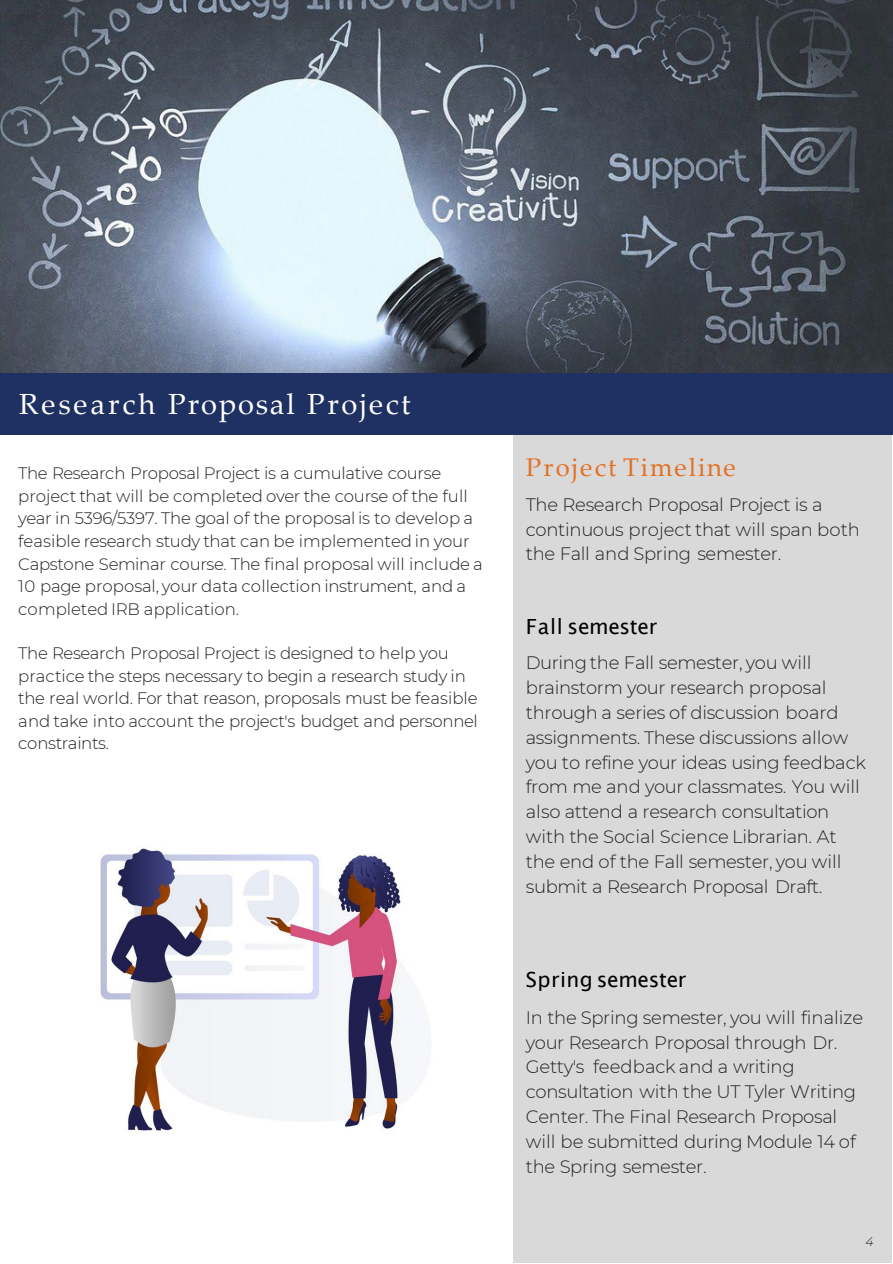
<style>
.page{position:relative;width:893px;height:1264px;background:#fff}
.page>*{position:absolute;margin:0;border:0;box-sizing:border-box;transform-origin:0 0}
.t1{font:29.1px "Palatino Linotype";letter-spacing:.085em;color:#fff}
.t2{font:25.5px "Palatino Linotype";letter-spacing:.075em;color:#e37025}
.t3{font:20.85px "Lucida Sans Unicode";letter-spacing:-.01em;color:#000}
.t4{font:300 18px/24.9px "Montserrat";letter-spacing:-.015em;color:#212121}
.t5{font:300 16.5px/22.5px "Montserrat";letter-spacing:-.015em;color:#212121}
.t6{font:italic 300 12.6px "Montserrat";color:#212121}
</style>
<div class="page">
<div style="left:513px;top:435px;width:379px;height:827px;background:#d9d9d9"></div>
<img style="left:0;top:0;width:892px;height:373px">
<div style="left:0;top:373px;width:892px;height:62px;background:#1f3162"></div>
<img style="left:101px;top:846px;width:326px;height:285px">
<p class="t1" style="left:19px;top:384px;width:393px">Research Proposal Project</p>
<p class="t5" style="left:18px;top:461px;width:466px">The Research Proposal Project is a cumulative course project that will be completed over the course of the full year in 5396/5397. The goal of the proposal is to develop a feasible research study that can be implemented in your Capstone Seminar course. The final proposal will include a 10 page proposal, your data collection instrument, and a completed IRB application.</p>
<p class="t5" style="left:18px;top:641px;width:461px">The Research Proposal Project is designed to help you practice the steps necessary to begin a research study in the real world. For that reason, proposals must be feasible and take into account the project's budget and personnel constraints.</p>
<p class="t2" style="left:526px;top:449px;width:211px">Project Timeline</p>
<p class="t4" style="left:526px;top:491px;width:335px">The Research Proposal Project is a continuous project that will span both the Fall and Spring semester.</p>
<p class="t3" style="left:526px;top:610px;width:133px">Fall semester</p>
<p class="t4" style="left:526px;top:650px;width:341px">During the Fall semester, you will brainstorm your research proposal through a series of discussion board assignments. These discussions allow you to refine your ideas using feedback from me and your classmates. You will also attend a research consultation with the Social Science Librarian. At the end of the Fall semester, you will submit a Research Proposal Draft.</p>
<p class="t3" style="left:526px;top:963px;width:162px">Spring semester</p>
<p class="t4" style="left:526px;top:1004px;width:339px">In the Spring semester, you will finalize your Research Proposal through Dr.</p>
<p class="t4" style="left:526px;top:1054px;width:332px">Getty's feedback and a writing consultation with the UT Tyler Writing<br>Center. The Final Research Proposal will be submitted during Module 14 of the Spring semester.</p>
<p class="t6" style="left:865px;top:1233px;width:10px">4</p>
</div>
